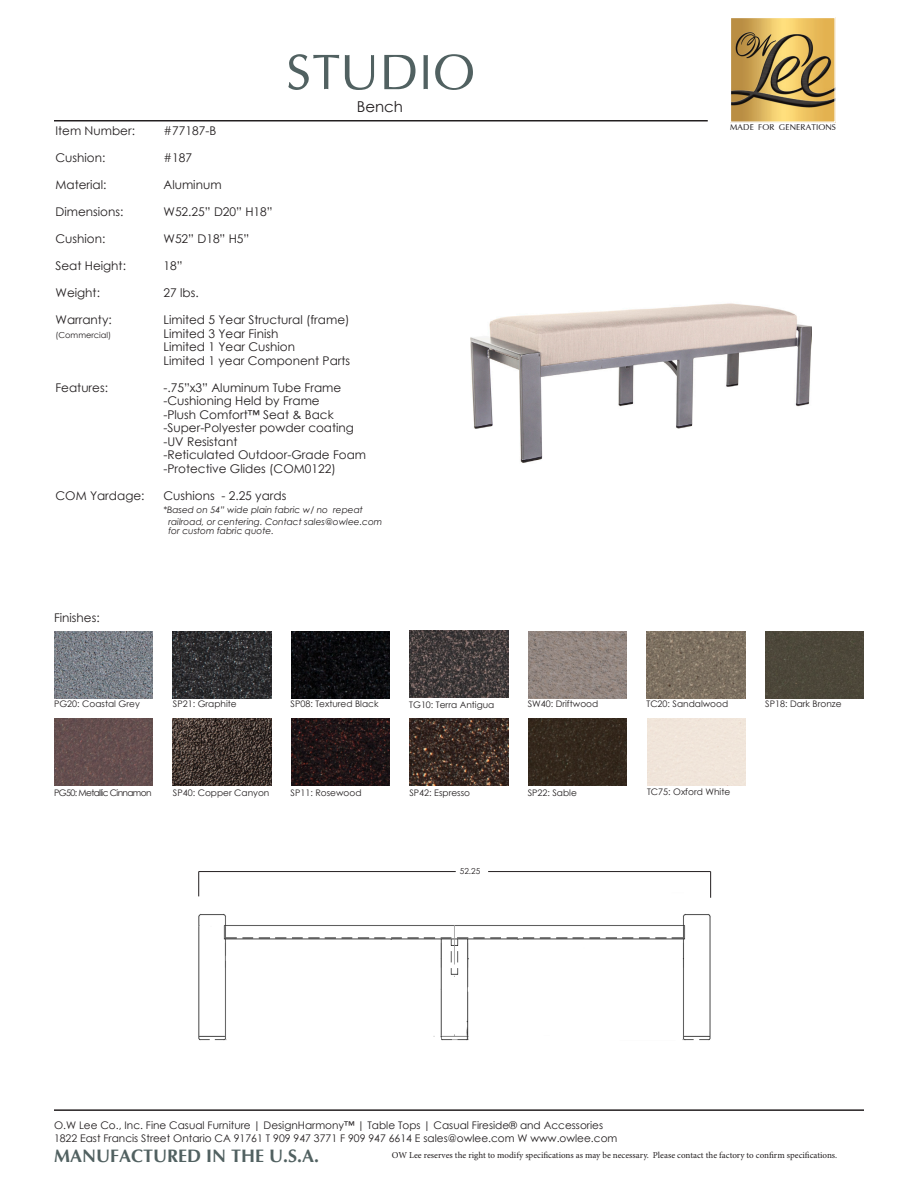
<style>
.page{position:relative;width:918px;height:1188px;background:#fff}
.page>*{position:absolute;margin:0;border:0;box-sizing:border-box;transform-origin:0 0}
.t1{font:100 57px "Optima";color:#516161}
.t2{font:700 18px "Optima";color:#516161}
.t3{font:15px "Century Gothic";color:#231f20}
.Bullet{font:12px "Century Gothic";color:#231f20}
.t4{font:10.5px "Century Gothic";color:#231f20}
.t5{font:100 9.45px "Optima";color:#231f20}
.t6{font:9px "Century Gothic";color:#231f20}
.t7{font:9px "Minion Pro";color:#231f20}
.t8{font:italic 9px/9px "Century Gothic";color:#231f20}
.t9{font:9px "Century Gothic";letter-spacing:-.07em;color:#231f20}
.Fractions{font:8.25px "Century Gothic";color:#231f20}
</style>
<div class="page">
<img style="left:471px;top:303px;width:340px;height:160px">
<img style="left:732px;top:19px;width:102px;height:102px">
<div style="left:730px;top:17px;width:106px;height:106px;border:1px solid #fff"></div>
<hr style="left:54px;top:120px;width:654px;height:2px;background:#231f20">
<hr style="left:54px;top:1109px;width:810px;height:2px;background:#231f20">
<img style="left:54px;top:631px;width:98px;height:67px">
<img style="left:173px;top:631px;width:98px;height:67px">
<img style="left:291px;top:631px;width:99px;height:67px">
<img style="left:528px;top:631px;width:99px;height:67px">
<img style="left:647px;top:631px;width:98px;height:67px">
<div style="left:766px;top:631px;width:98px;height:67px;background:#4c473a"></div>
<img style="left:54px;top:719px;width:98px;height:67px">
<img style="left:173px;top:719px;width:98px;height:67px">
<img style="left:291px;top:719px;width:99px;height:67px">
<img style="left:410px;top:719px;width:98px;height:67px">
<img style="left:528px;top:719px;width:99px;height:67px">
<img style="left:410px;top:630px;width:98px;height:67px">
<img style="left:198px;top:871px;width:514px;height:170px">
<svg style="left:198px;top:872px;width:1px;height:24px"></svg>
<hr style="left:199px;top:871px;width:257px;height:1px;background:#231f20">
<hr style="left:488px;top:871px;width:223px;height:1px;background:#231f20">
<svg style="left:710px;top:872px;width:1px;height:26px"></svg>
<p class="t1" style="left:286px;top:51px;width:191px">STUDIO</p>
<p class="t3" style="left:357px;top:96px;width:48px">Bench</p>
<p class="Bullet" style="left:55px;top:122px;width:81px">Item Number:</p>
<p class="Bullet" style="left:163px;top:122px;width:54px">#77187-B</p>
<p class="Bullet" style="left:55px;top:149px;width:51px">Cushion:</p>
<p class="Bullet" style="left:163px;top:149px;width:30px">#187</p>
<p class="Bullet" style="left:55px;top:176px;width:53px">Material:</p>
<p class="Bullet" style="left:163px;top:176px;width:60px">Aluminum</p>
<p class="Bullet" style="left:55px;top:203px;width:69px">Dimensions:</p>
<p class="Bullet" style="left:163px;top:203px;width:111px">W52.25” D20” H18”</p>
<p class="Bullet" style="left:55px;top:230px;width:51px">Cushion:</p>
<p class="Bullet" style="left:163px;top:230px;width:87px">W52” D18” H5”</p>
<p class="Bullet" style="left:55px;top:257px;width:72px">Seat Height:</p>
<p class="Bullet" style="left:163px;top:257px;width:21px">18”</p>
<p class="Bullet" style="left:55px;top:284px;width:46px">Weight:</p>
<p class="Bullet" style="left:163px;top:284px;width:37px">27 lbs.</p>
<p class="Bullet" style="left:55px;top:311px;width:58px">Warranty:</p>
<p class="Bullet" style="left:163px;top:311px;width:188px">Limited 5 Year Structural (frame)</p>
<p class="Fractions" style="left:55px;top:329px;width:57px">(Commercial)</p>
<p class="Bullet" style="left:163px;top:325px;width:116px">Limited 3 Year Finish</p>
<p class="Bullet" style="left:163px;top:338px;width:133px">Limited 1 Year Cushion</p>
<p class="Bullet" style="left:163px;top:352px;width:188px">Limited 1 year Component Parts</p>
<p class="Bullet" style="left:55px;top:379px;width:54px">Features:</p>
<p class="Bullet" style="left:163px;top:379px;width:179px">-.75”x3” Aluminum Tube Frame</p>
<p class="Bullet" style="left:163px;top:392px;width:158px">-Cushioning Held by Frame</p>
<p class="Bullet" style="left:163px;top:406px;width:172px">-Plush Comfort™ Seat &amp; Back</p>
<p class="Bullet" style="left:163px;top:419px;width:192px">-Super-Polyester powder coating</p>
<p class="Bullet" style="left:163px;top:433px;width:76px">-UV Resistant</p>
<p class="Bullet" style="left:163px;top:446px;width:204px">-Reticulated Outdoor-Grade Foam</p>
<p class="Bullet" style="left:163px;top:460px;width:174px">-Protective Glides (COM0122)</p>
<p class="Bullet" style="left:55px;top:487px;width:91px">COM Yardage:</p>
<p class="Bullet" style="left:163px;top:487px;width:124px">Cushions - 2.25 yards</p>
<p class="t8" style="left:163px;top:505px;width:201px">*Based on 54” wide plain fabric w/ no repeat</p>
<p class="t8" style="left:168px;top:517px;width:215px">railroad, or centering. Contact sales@owlee.com for custom fabric quote.</p>
<p class="Bullet" style="left:54px;top:609px;width:47px">Finishes:</p>
<p class="t6" style="left:54px;top:698px;width:87px">PG20: Coastal Grey</p>
<p class="t6" style="left:173px;top:698px;width:65px">SP21: Graphite</p>
<p class="t6" style="left:291px;top:698px;width:89px">SP08: Textured Black</p>
<p class="t6" style="left:409px;top:698px;width:87px">TG10: Terra Antigua</p>
<p class="t5" style="left:730px;top:124px;width:108px">MADE FOR GENERATIONS</p>
<p class="t6" style="left:528px;top:698px;width:72px">SW40: Driftwood</p>
<p class="t6" style="left:647px;top:698px;width:83px">TC20: Sandalwood</p>
<p class="t6" style="left:765px;top:698px;width:78px">SP18: Dark Bronze</p>
<p class="t9" style="left:54px;top:786px;width:99px">PG50: Metallic Cinnamon</p>
<p class="t6" style="left:173px;top:786px;width:98px">SP40: Copper Canyon</p>
<p class="t6" style="left:291px;top:786px;width:72px">SP11: Rosewood</p>
<p class="t6" style="left:409px;top:786px;width:62px">SP42: Espresso</p>
<p class="t6" style="left:528px;top:786px;width:51px">SP22: Sable</p>
<p class="Fractions" style="left:460px;top:866px;width:22px">52.25</p>
<p class="t6" style="left:647px;top:786px;width:85px">TC75: Oxford White</p>
<p class="t4" style="left:54px;top:1118px;width:551px">O.W Lee Co., Inc. Fine Casual Furniture | DesignHarmony™ | Table Tops | Casual Fireside® and Accessories</p>
<p class="t4" style="left:54px;top:1131px;width:565px">1822 East Francis Street Ontario CA 91761 T 909 947 3771 F 909 947 6614 E sales@owlee.com W www.owlee.com</p>
<p class="t7" style="left:392px;top:1149px;width:447px">OW Lee reserves the right to modify specifications as may be necessary. Please contact the factory to confirm specifications.</p>
<p class="t2" style="left:54px;top:1146px;width:267px">MANUFACTURED IN THE U.S.A.</p>
</div>
